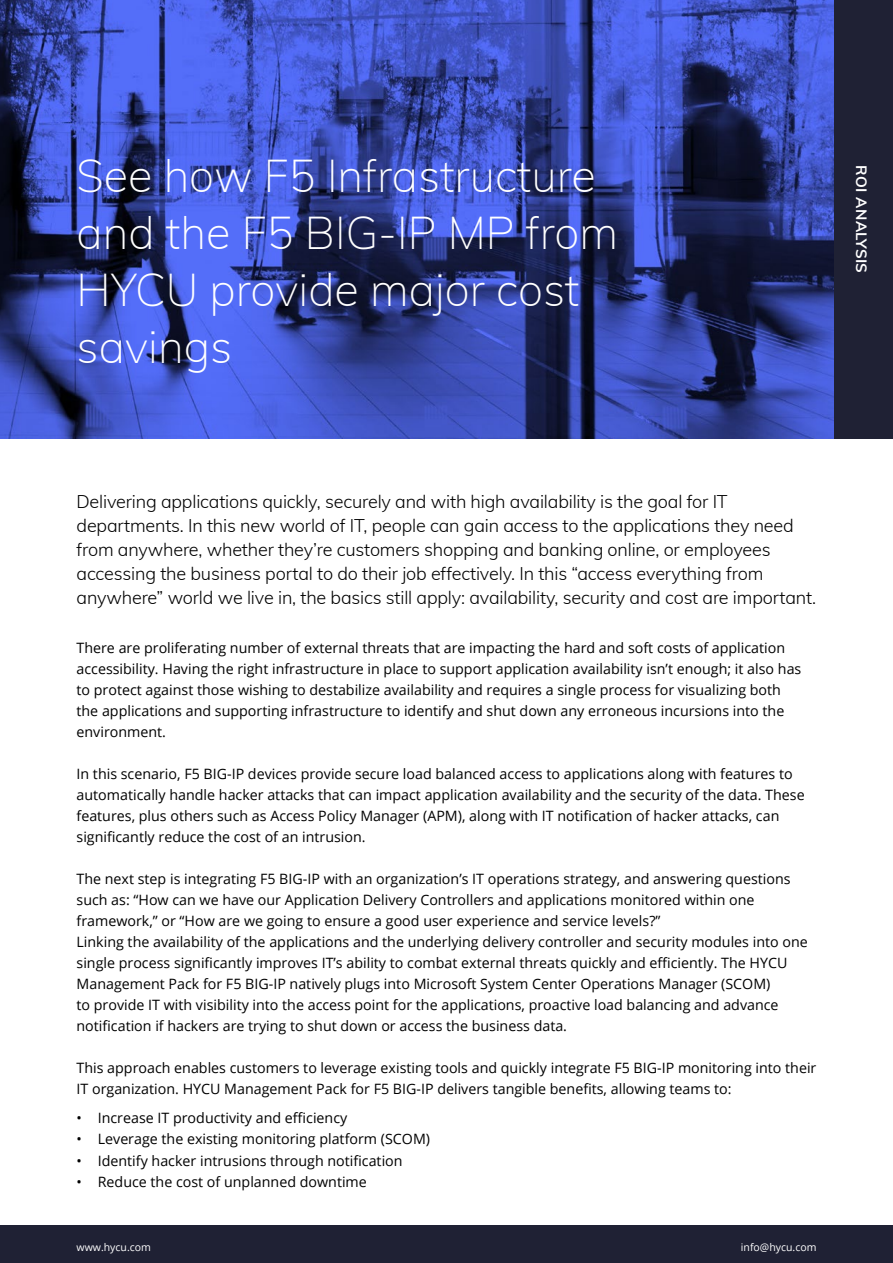
<style>
.page{position:relative;width:893px;height:1263px;background:#fff}
.page>*{position:absolute;margin:0;border:0;box-sizing:border-box;transform-origin:0 0}
.t1{font:200 45px/57px "Muli";color:#fff}
.t2{font:300 18px/24px "Muli";letter-spacing:-.01em;color:#000}
.t3{font:700 15px "Muli";letter-spacing:.025em;color:#fff}
.t4{font:14.25px/21px "Open Sans";color:#000}
.t5{font:10.5px "Open Sans";color:#fff}
</style>
<div class="page">
<img style="left:0;top:0;width:835px;height:438px">
<div style="left:0;top:1226px;width:893px;height:37px;background:#1f2134"></div>
<div style="left:835px;top:0;width:58px;height:438px;background:#1f2134"></div>
<h1 class="t1" style="left:77px;top:145px;width:543px">See how F5 Infrastructure and the F5 BIG-IP MP from<br>HYCU provide major cost savings</h1>
<p class="t3" style="left:872px;top:165px;width:109px;rotate:90deg">ROI ANALYSIS</p>
<p class="t2" style="left:77px;top:489px;width:741px">Delivering applications quickly, securely and with high availability is the goal for IT departments. In this new world of IT, people can gain access to the applications they need from anywhere, whether they’re customers shopping and banking online, or employees accessing the business portal to do their job effectively. In this “access everything from anywhere” world we live in, the basics still apply: availability, security and cost are important.</p>
<p class="t4" style="left:77px;top:637px;width:726px">There are proliferating number of external threats that are impacting the hard and soft costs of application accessibility. Having the right infrastructure in place to support application availability isn’t enough; it also has to protect against those wishing to destabilize availability and requires a single process for visualizing both the applications and supporting infrastructure to identify and shut down any erroneous incursions into the environment.</p>
<p class="t4" style="left:77px;top:763px;width:730px">In this scenario, F5 BIG-IP devices provide secure load balanced access to applications along with features to automatically handle hacker attacks that can impact application availability and the security of the data. These features, plus others such as Access Policy Manager (APM), along with IT notification of hacker attacks, can significantly reduce the cost of an intrusion.</p>
<p class="t4" style="left:77px;top:868px;width:733px">The next step is integrating F5 BIG-IP with an organization’s IT operations strategy, and answering questions such as: “How can we have our Application Delivery Controllers and applications monitored within one framework,” or “How are we going to ensure a good user experience and service levels?”<br>Linking the availability of the applications and the underlying delivery controller and security modules into one single process significantly improves IT’s ability to combat external threats quickly and efficiently. The HYCU Management Pack for F5 BIG-IP natively plugs into Microsoft System Center Operations Manager (SCOM)<br>to provide IT with visibility into the access point for the applications, proactive load balancing and advance notification if hackers are trying to shut down or access the business data.</p>
<p class="t4" style="left:77px;top:1057px;width:741px">This approach enables customers to leverage existing tools and quickly integrate F5 BIG-IP monitoring into their<br>IT organization. HYCU Management Pack for F5 BIG-IP delivers tangible benefits, allowing teams to:</p>
<p class="t4" style="left:77px;top:1107px;width:272px">• Increase IT productivity and efficiency</p>
<p class="t4" style="left:77px;top:1128px;width:355px">• Leverage the existing monitoring platform (SCOM)</p>
<p class="t4" style="left:77px;top:1149px;width:328px">• Identify hacker intrusions through notification</p>
<p class="t4" style="left:77px;top:1170px;width:292px">• Reduce the cost of unplanned downtime</p>
<p class="t5" style="left:77px;top:1240px;width:76px">www.hycu.com</p>
<p class="t5" style="left:741px;top:1239px;width:77px">info@hycu.com</p>
</div>
